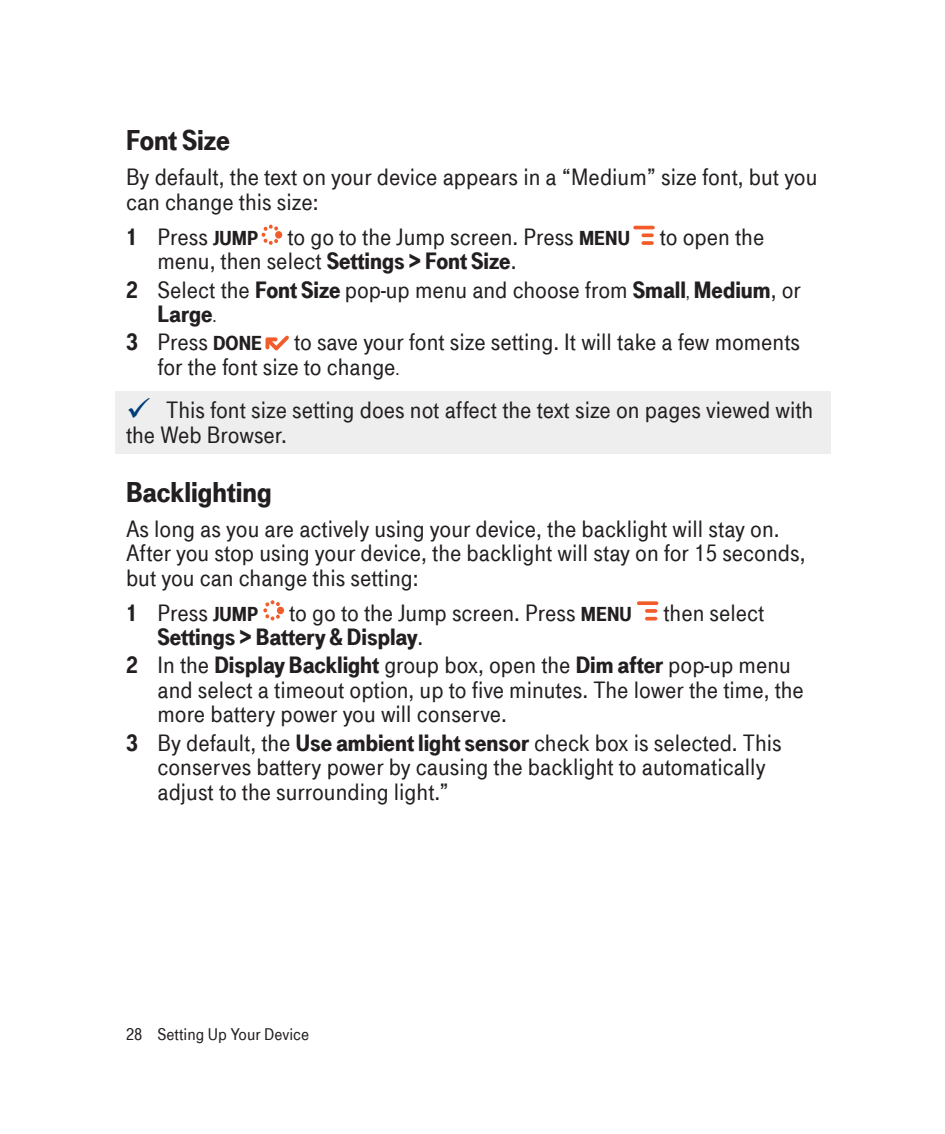
<style>
.page{position:relative;width:945px;height:1134px;background:#fff}
.page>*{position:absolute;margin:0;border:0;box-sizing:border-box;transform-origin:0 0}
.t1{font:29.75px "Tele Grotesk Ultr";color:#231f20}
.t2{font:24.5px/24.5px "Tele Grotesk Halb";color:#231f20}
.t3{font:24.5px "Tele Grotesk Ultr";color:#231f20}
.t4{font:17.5px "Tele Grotesk Halb";color:#231f20}
.s1{font-family:"Tele Grotesk Ultr"}
.s2{font-family:"Tele Grotesk Ultr";font-size:21px}
.s3{font-family:"Tele Grotesk Halb"}
.s4{font-size:17.5px}
.s5{font-family:"Tele Grotesk Halb";font-size:17.5px}
.s6{color:#003d78}
</style>
<div class="page">
<div style="left:115px;top:391px;width:716px;height:63px;background:#eeeeef"></div>
<svg style="left:262px;top:225px;width:16px;height:20px"></svg>
<div style="left:275px;top:231px;width:7px;height:8px;background:#f15c2a;border-radius:50%"></div>
<hr style="left:633px;top:226px;width:22px;height:3px;background:#f15c2a;border-radius:2px">
<svg style="left:642px;top:233px;width:12px;height:4px"></svg>
<svg style="left:642px;top:241px;width:12px;height:4px"></svg>
<svg style="left:265px;top:335px;width:24px;height:16px"></svg>
<svg style="left:263px;top:600px;width:17px;height:21px"></svg>
<div style="left:277px;top:607px;width:7px;height:7px;background:#f15c2a;border-radius:50%"></div>
<svg style="left:637px;top:601px;width:21px;height:4px"></svg>
<svg style="left:645px;top:609px;width:12px;height:4px"></svg>
<svg style="left:645px;top:617px;width:12px;height:4px"></svg>
<p class="t1" style="left:126px;top:124px;width:106px">Font Size</p>
<p class="t2" style="left:126px;top:165px;width:693px">By default, the text on your device appears in a “Medium” size font, but you can change this size:</p>
<p class="t2" style="left:126px;top:225px;width:640px"><span class="s1">1</span> Press <span class="s2">JUMP</span> to go to the Jump screen. Press <span class="s2">MENU</span> to open the</p>
<p class="t3" style="left:158px;top:248px;width:361px"><span class="s3">menu, then select</span> Settings &gt; Font Size<span class="s3">.</span></p>
<p class="t2" style="left:126px;top:278px;width:676px"><span class="s1">2</span> Select the <span class="s1">Font Size</span> pop-up menu and choose from <span class="s1">Small</span><span class="s4">,</span> <span class="s1">Medium</span>, or</p>
<p class="t3" style="left:158px;top:300px;width:61px">Large<span class="s5">.</span></p>
<p class="t2" style="left:126px;top:330px;width:138px"><span class="s1">3</span> Press <span class="s2">DONE</span></p>
<p class="t2" style="left:158px;top:330px;width:644px;text-indent:137px">to save your font size setting. It will take a few moments for the font size to change<span class="s4">.</span></p>
<p class="t2" style="left:126px;top:398px;width:689px"><span class="s6">✓</span> This font size setting does not affect the text size on pages viewed with the Web Browser.</p>
<p class="t1" style="left:126px;top:475px;width:147px">Backlighting</p>
<p class="t2" style="left:126px;top:516px;width:681px">As long as you are actively using your device, the backlight will stay on.<br>After you stop using your device, the backlight will stay on for 15 seconds, but you can change this setting:</p>
<p class="t2" style="left:126px;top:600px;width:134px"><span class="s1">1</span> Press <span class="s2">JUMP</span></p>
<p class="t2" style="left:289px;top:600px;width:344px">to go to the Jump screen. Press <span class="s2">MENU</span></p>
<p class="t2" style="left:663px;top:600px;width:102px">then select</p>
<p class="t3" style="left:158px;top:623px;width:267px">Settings &gt; Battery &amp; Display<span class="s3">.</span></p>
<p class="t2" style="left:158px;top:653px;width:648px;text-indent:-32px"><span class="s1">2</span> In the <span class="s1">Display Backlight</span> group box, open the <span class="s1">Dim after</span> pop-up menu and select a timeout option, up to five minutes. The lower the time, the more battery power you will conserve.</p>
<p class="t2" style="left:158px;top:730px;width:626px;text-indent:-32px"><span class="s1">3</span> By default, the <span class="s1">Use ambient light sensor</span> check box is selected. This conserves battery power by causing the backlight to automatically adjust to the surrounding light.”</p>
<p class="t4" style="left:126px;top:1024px;width:185px">28 Setting Up Your Device</p>
</div>
